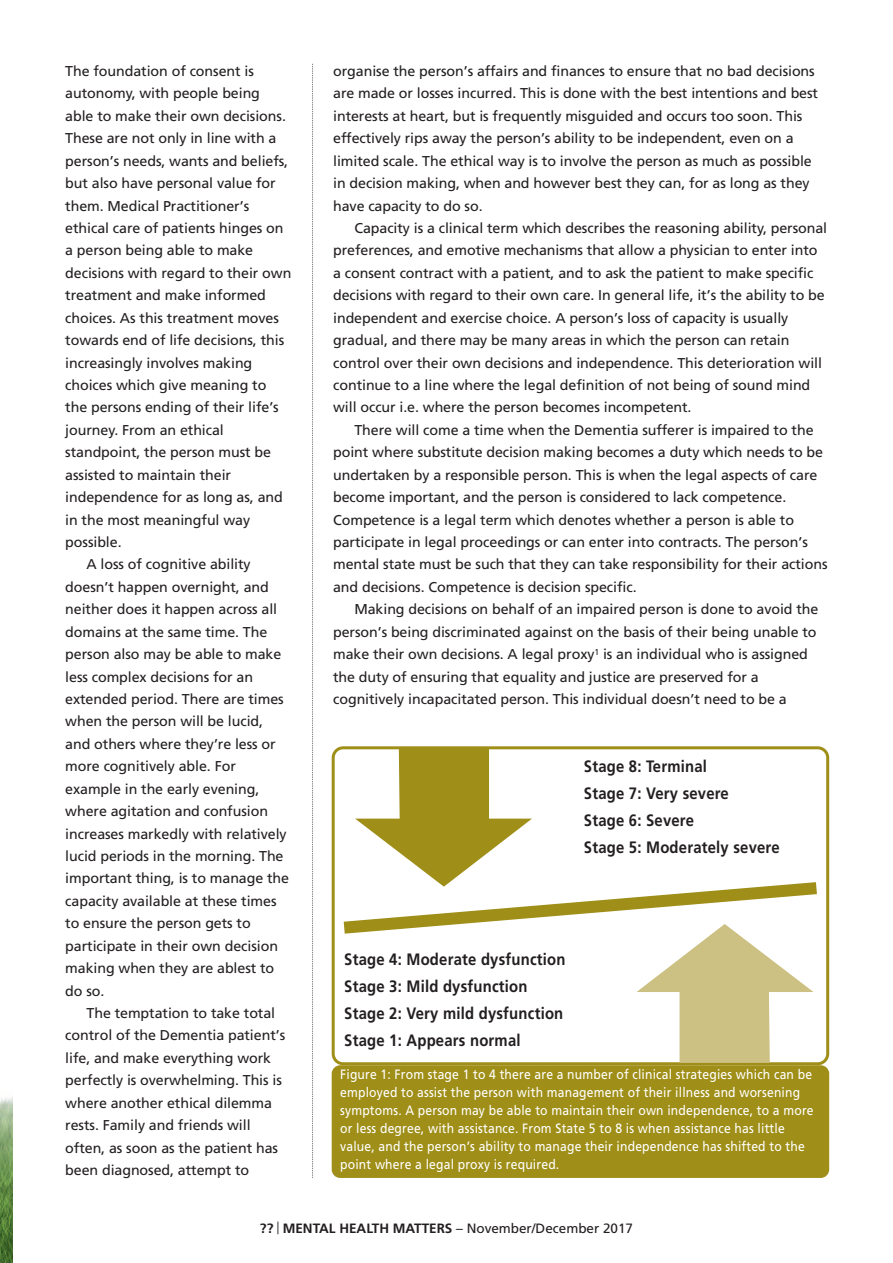
<style>
.page{position:relative;width:893px;height:1263px;background:#fff}
.page>*{position:absolute;margin:0;border:0;box-sizing:border-box;transform-origin:0 0}
.t1{font:700 16.5px/27px "Frutiger";letter-spacing:.015em;color:#231f20;scale:.9 1}
.t2{font:14.25px/22.5px "Frutiger";letter-spacing:-.005em;color:#231f20}
.t3{font:13.5px/18px "Frutiger";letter-spacing:.015em;color:#fff;scale:.9 1}
.t4{font:13.5px "Frutiger";color:#231f20}
.s1{font-weight:700}
.s2{font-weight:700;font-size:16.5px}
</style>
<div class="page">
<div style="left:332px;top:1065px;width:497px;height:113px;background:#9f8e17;border-radius:9px"></div>
<img style="left:0;top:1097px;width:12px;height:166px">
<svg style="left:312px;top:64px;width:1px;height:1114px"></svg>
<svg style="left:331px;top:748px;width:498px;height:315px"></svg>
<p class="t2" style="left:65px;top:61px;width:190px">The foundation of consent is</p>
<p class="t2" style="left:65px;top:83px;width:196px">autonomy, with people being</p>
<p class="t2" style="left:65px;top:106px;width:222px">able to make their own decisions.</p>
<p class="t2" style="left:65px;top:128px;width:213px">These are not only in line with a</p>
<p class="t2" style="left:65px;top:151px;width:224px">person’s needs, wants and beliefs,</p>
<p class="t2" style="left:65px;top:173px;width:212px">but also have personal value for</p>
<p class="t2" style="left:65px;top:195px;width:185px">them. Medical Practitioner’s</p>
<p class="t2" style="left:65px;top:218px;width:220px">ethical care of patients hinges on</p>
<p class="t2" style="left:65px;top:240px;width:189px">a person being able to make</p>
<p class="t2" style="left:65px;top:263px;width:228px">decisions with regard to their own</p>
<p class="t2" style="left:65px;top:285px;width:202px">treatment and make informed</p>
<p class="t2" style="left:65px;top:308px;width:215px">choices. As this treatment moves</p>
<p class="t2" style="left:65px;top:330px;width:220px">towards end of life decisions, this</p>
<p class="t2" style="left:65px;top:352px;width:189px">increasingly involves making</p>
<p class="t2" style="left:65px;top:375px;width:203px">choices which give meaning to</p>
<p class="t2" style="left:65px;top:397px;width:215px">the persons ending of their life’s</p>
<p class="t2" style="left:65px;top:420px;width:160px">journey. From an ethical</p>
<p class="t2" style="left:65px;top:442px;width:207px">standpoint, the person must be</p>
<p class="t2" style="left:65px;top:465px;width:167px">assisted to maintain their</p>
<p class="t2" style="left:65px;top:487px;width:219px">independence for as long as, and</p>
<p class="t2" style="left:65px;top:509px;width:186px">in the most meaningful way</p>
<p class="t2" style="left:65px;top:532px;width:58px">possible.</p>
<p class="t2" style="left:87px;top:554px;width:166px">A loss of cognitive ability</p>
<p class="t2" style="left:65px;top:577px;width:205px">doesn’t happen overnight, and</p>
<p class="t2" style="left:65px;top:599px;width:213px">neither does it happen across all</p>
<p class="t2" style="left:65px;top:621px;width:204px">domains at the same time. The</p>
<p class="t2" style="left:65px;top:644px;width:218px">person also may be able to make</p>
<p class="t2" style="left:65px;top:666px;width:189px">less complex decisions for an</p>
<p class="t2" style="left:65px;top:689px;width:220px">extended period. There are times</p>
<p class="t2" style="left:65px;top:711px;width:199px">when the person will be lucid,</p>
<p class="t2" style="left:65px;top:734px;width:212px">and others where they’re less or</p>
<p class="t2" style="left:65px;top:756px;width:172px">more cognitively able. For</p>
<p class="t2" style="left:65px;top:778px;width:196px">example in the early evening,</p>
<p class="t2" style="left:65px;top:801px;width:204px">where agitation and confusion</p>
<p class="t2" style="left:65px;top:823px;width:223px">increases markedly with relatively</p>
<p class="t2" style="left:65px;top:846px;width:220px">lucid periods in the morning. The</p>
<p class="t2" style="left:65px;top:868px;width:225px">important thing, is to manage the</p>
<p class="t2" style="left:65px;top:891px;width:213px">capacity available at these times</p>
<p class="t2" style="left:65px;top:913px;width:187px">to ensure the person gets to</p>
<p class="t2" style="left:65px;top:935px;width:214px">participate in their own decision</p>
<p class="t2" style="left:65px;top:958px;width:211px">making when they are ablest to</p>
<p class="t2" style="left:65px;top:980px;width:41px">do so.</p>
<p class="t2" style="left:87px;top:1003px;width:190px">The temptation to take total</p>
<p class="t2" style="left:65px;top:1025px;width:221px">control of the Dementia patient’s</p>
<p class="t2" style="left:65px;top:1048px;width:207px">life, and make everything work</p>
<p class="t2" style="left:65px;top:1070px;width:218px">perfectly is overwhelming. This is</p>
<p class="t2" style="left:65px;top:1092px;width:208px">where another ethical dilemma</p>
<p class="t2" style="left:65px;top:1115px;width:187px">rests. Family and friends will</p>
<p class="t2" style="left:65px;top:1137px;width:214px">often, as soon as the patient has</p>
<p class="t2" style="left:65px;top:1160px;width:186px">been diagnosed, attempt to</p>
<p class="t2" style="left:333px;top:61px;width:486px">organise the person’s affairs and finances to ensure that no bad decisions are made or losses incurred. This is done with the best intentions and best interests at heart, but is frequently misguided and occurs too soon. This effectively rips away the person’s ability to be independent, even on a limited scale. The ethical way is to involve the person as much as possible in decision making, when and however best they can, for as long as they have capacity to do so.</p>
<p class="t2" style="left:333px;top:218px;width:496px;text-indent:21px">Capacity is a clinical term which describes the reasoning ability, personal preferences, and emotive mechanisms that allow a physician to enter into a consent contract with a patient, and to ask the patient to make specific decisions with regard to their own care. In general life, it’s the ability to be independent and exercise choice. A person’s loss of capacity is usually gradual, and there may be many areas in which the person can retain control over their own decisions and independence. This deterioration will continue to a line where the legal definition of not being of sound mind will occur i.e. where the person becomes incompetent.</p>
<p class="t2" style="left:333px;top:420px;width:496px;text-indent:21px">There will come a time when the Dementia sufferer is impaired to the point where substitute decision making becomes a duty which needs to be undertaken by a responsible person. This is when the legal aspects of care become important, and the person is considered to lack competence.<br>Competence is a legal term which denotes whether a person is able to participate in legal proceedings or can enter into contracts. The person’s mental state must be such that they can take responsibility for their actions and decisions. Competence is decision specific.</p>
<p class="t2" style="left:333px;top:599px;width:487px;text-indent:21px">Making decisions on behalf of an impaired person is done to avoid the person’s being discriminated against on the basis of their being unable to make their own decisions. A legal proxy<sup>1</sup> is an individual who is assigned the duty of ensuring that equality and justice are preserved for a cognitively incapacitated person. This individual doesn’t need to be a</p>
<p class="t1" style="left:584px;top:754px;width:219px">Stage 8: Terminal<br>Stage 7: Very severe<br>Stage 6: Severe<br>Stage 5: Moderately severe</p>
<p class="t1" style="left:344px;top:947px;width:247px">Stage 4: Moderate dysfunction<br>Stage 3: Mild dysfunction<br>Stage 2: Very mild dysfunction<br>Stage 1: Appears normal</p>
<p class="t3" style="left:340px;top:1066px;width:528px">Figure 1: From stage 1 to 4 there are a number of clinical strategies which can be employed to assist the person with management of their illness and worsening symptoms. A person may be able to maintain their own independence, to a more or less degree, with assistance. From State 5 to 8 is when assistance has little value, and the person’s ability to manage their independence has shifted to the point where a legal proxy is required.</p>
<p class="t4" style="left:260px;top:1223px;width:375px"><span class="s1">??</span> <span class="s2">|</span> <span class="s1">MENTAL HEALTH MATTERS</span> – November/December 2017</p>
</div>
